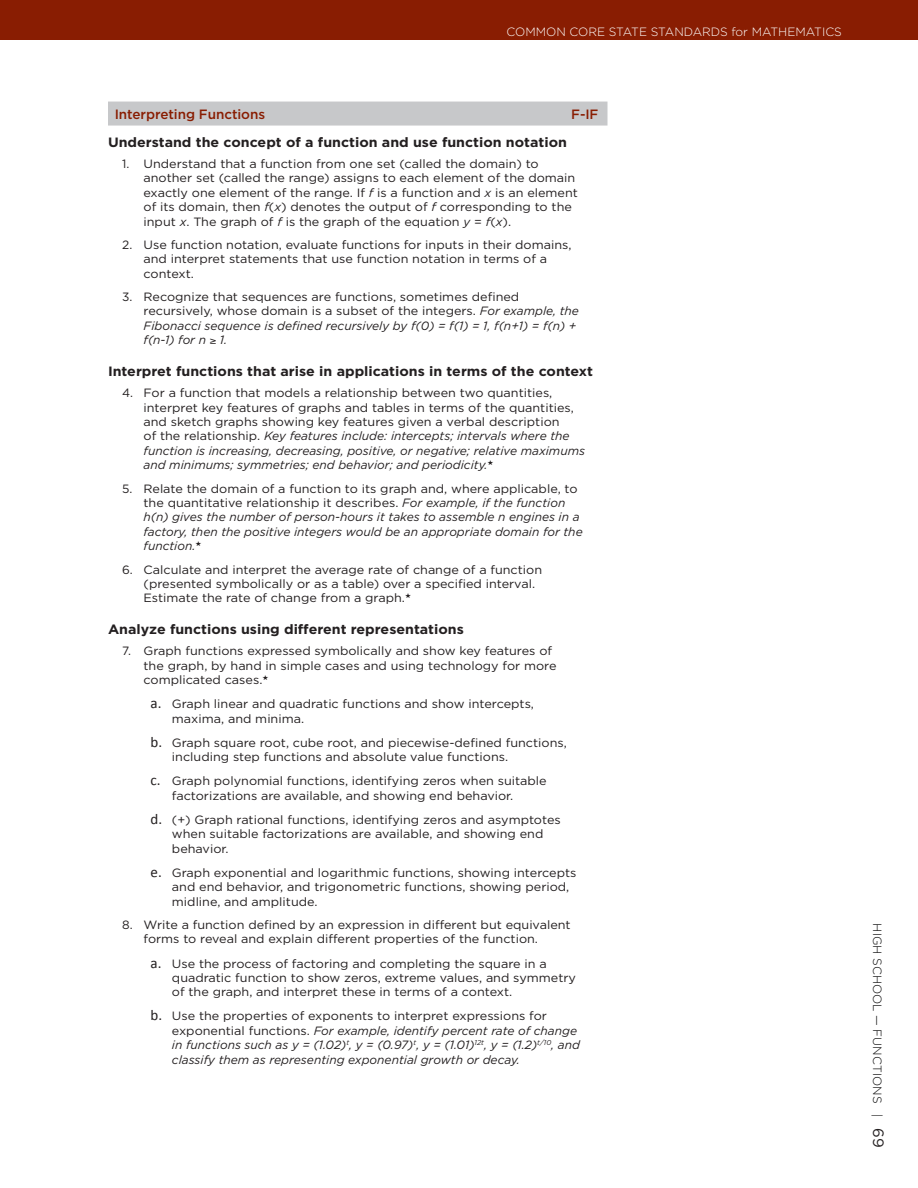
<style>
.page{position:relative;width:918px;height:1188px;background:#fff}
.page>*{position:absolute;margin:0;border:0;box-sizing:border-box;transform-origin:0 0}
.t1{font:700 13.5px "Gotham";color:#231f20;scale:1.05 1}
.t2{font:500 13.5px "Gotham";letter-spacing:-.005em;color:#891d02}
.t3{font:12px/14.4px "Gotham";color:#231f20}
.t4{font:12px/14.4px "Gotham";color:#231f20;scale:1.05 1}
.t5{font:italic 12px/14.4px "Gotham";color:#231f20}
.t6{font:300 12px "Gotham";color:#fff}
.t7{font:300 12px "Gotham";color:#000}
.s1{font-style:italic}
.s2{font-style:normal}
.s3{font-family:"Calibri";font-size:15px}
.s4{font-family:"Calibri";font-style:normal;font-size:15px}
.s5{font-weight:400;font-size:15px;color:#231f20}
</style>
<div class="page">
<div style="left:0;top:0;width:918px;height:40px;background:#891d02"></div>
<div style="left:108px;top:102px;width:500px;height:24px;background:#c7c8ca"></div>
<p class="t6" style="left:507px;top:24px;width:255px">COMMON CORE STATE STANDARDS FOR MAT</p>
<p class="t6" style="left:778px;top:24px;width:19px">HEMAT</p>
<p class="t6" style="left:822px;top:24px;width:21px">ICS</p>
<p class="t2" style="left:115px;top:105px;width:152px">Interpreting Functions</p>
<p class="t2" style="left:571px;top:105px;width:27px">F-IF</p>
<p class="t1" style="left:108px;top:133px;width:439px">Understand the concept of a function and use function notation</p>
<p class="t3" style="left:144px;top:156px;width:436px;text-indent:-21px">1. Understand that a function from one set (called the domain) to another set (called the range) assigns to each element of the domain exactly one element of the range. If <span class="s1">f</span> is a function and <span class="s1">x</span> is an element of its domain, then <span class="s1">f</span>(<span class="s1">x</span>) denotes the output of <span class="s1">f</span> corresponding to the input <span class="s1">x</span>. The graph of <span class="s1">f</span> is the graph of the equation <span class="s1">y</span> = <span class="s1">f</span>(<span class="s1">x</span>).</p>
<p class="t3" style="left:144px;top:237px;width:430px;text-indent:-21px">2. Use function notation, evaluate functions for inputs in their domains, and interpret statements that use function notation in terms of a context.</p>
<p class="t3" style="left:144px;top:289px;width:437px;text-indent:-21px">3. Recognize that sequences are functions, sometimes defined recursively, whose domain is a subset of the integers. <span class="s1">For example, the Fibonacci sequence is defined recursively by f(0) = f(1) = 1, f(n+1) = f(n) + f(n-1) for n</span> ≥ <span class="s1">1.</span></p>
<p class="t1" style="left:108px;top:363px;width:463px">Interpret functions that arise in applications in terms of the context</p>
<p class="t3" style="left:144px;top:386px;width:443px;text-indent:-21px">4. For a function that models a relationship between two quantities, interpret key features of graphs and tables in terms of the quantities, and sketch graphs showing key features given a verbal description<br>of the relationship. <span class="s1">Key features include: intercepts; intervals where the function is increasing, decreasing, positive, or negative; relative maximums and minimums; symmetries; end behavior; and periodicity.</span>★</p>
<p class="t5" style="left:144px;top:481px;width:441px;text-indent:-21px"><span class="s2">5. Relate the domain of a function to its graph and, where applicable, to the quantitative relationship it describes.</span> For example, if the function h(n) gives the number of person-hours it takes to assemble n engines in a factory, then the positive integers would be an appropriate domain for the function.★</p>
<p class="t3" style="left:144px;top:562px;width:400px;text-indent:-21px">6. Calculate and interpret the average rate of change of a function (presented symbolically or as a table) over a specified interval.<br>Estimate the rate of change from a graph.★</p>
<p class="t1" style="left:108px;top:621px;width:340px">Analyze functions using different representations</p>
<p class="t3" style="left:144px;top:644px;width:415px;text-indent:-21px">7. Graph functions expressed symbolically and show key features of the graph, by hand in simple cases and using technology for more complicated cases.★</p>
<p class="t4" style="left:172px;top:697px;width:346px;text-indent:-21px"><span class="s3">a.</span> Graph linear and quadratic functions and show intercepts, maxima, and minima.</p>
<p class="t4" style="left:172px;top:735px;width:378px;text-indent:-21px"><span class="s3">b.</span> Graph square root, cube root, and piecewise-defined functions, including step functions and absolute value functions.</p>
<p class="t4" style="left:172px;top:774px;width:358px;text-indent:-21px"><span class="s3">c.</span> Graph polynomial functions, identifying zeros when suitable factorizations are available, and showing end behavior.</p>
<p class="t4" style="left:172px;top:812px;width:372px;text-indent:-21px"><span class="s3">d.</span> (+) Graph rational functions, identifying zeros and asymptotes when suitable factorizations are available, and showing end behavior.</p>
<p class="t4" style="left:172px;top:865px;width:387px;text-indent:-21px"><span class="s3">e.</span> Graph exponential and logarithmic functions, showing intercepts and end behavior, and trigonometric functions, showing period, midline, and amplitude.</p>
<p class="t3" style="left:144px;top:917px;width:429px;text-indent:-21px">8. Write a function defined by an expression in different but equivalent forms to reveal and explain different properties of the function.</p>
<p class="t4" style="left:172px;top:956px;width:386px;text-indent:-21px"><span class="s3">a.</span> Use the process of factoring and completing the square in a quadratic function to show zeros, extreme values, and symmetry of the graph, and interpret these in terms of a context.</p>
<p class="t5" style="left:172px;top:1009px;width:410px;text-indent:-21px"><span class="s4">b.</span> <span class="s2">Use the properties of exponents to interpret expressions for exponential functions.</span> For example, identify percent rate of change in functions such as y = (1.02)<sup>t</sup>, y = (0.97)<sup>t</sup>, y = (1.01)<sup>12t</sup>, y = (1.2)<sup>t/10</sup>, and classify them as representing exponential growth or decay.</p>
<p class="t7" style="left:885px;top:923px;width:226px;rotate:90deg">HIGH SCHOOL — FUNCTIONS | <span class="s5">69</span></p>
</div>
